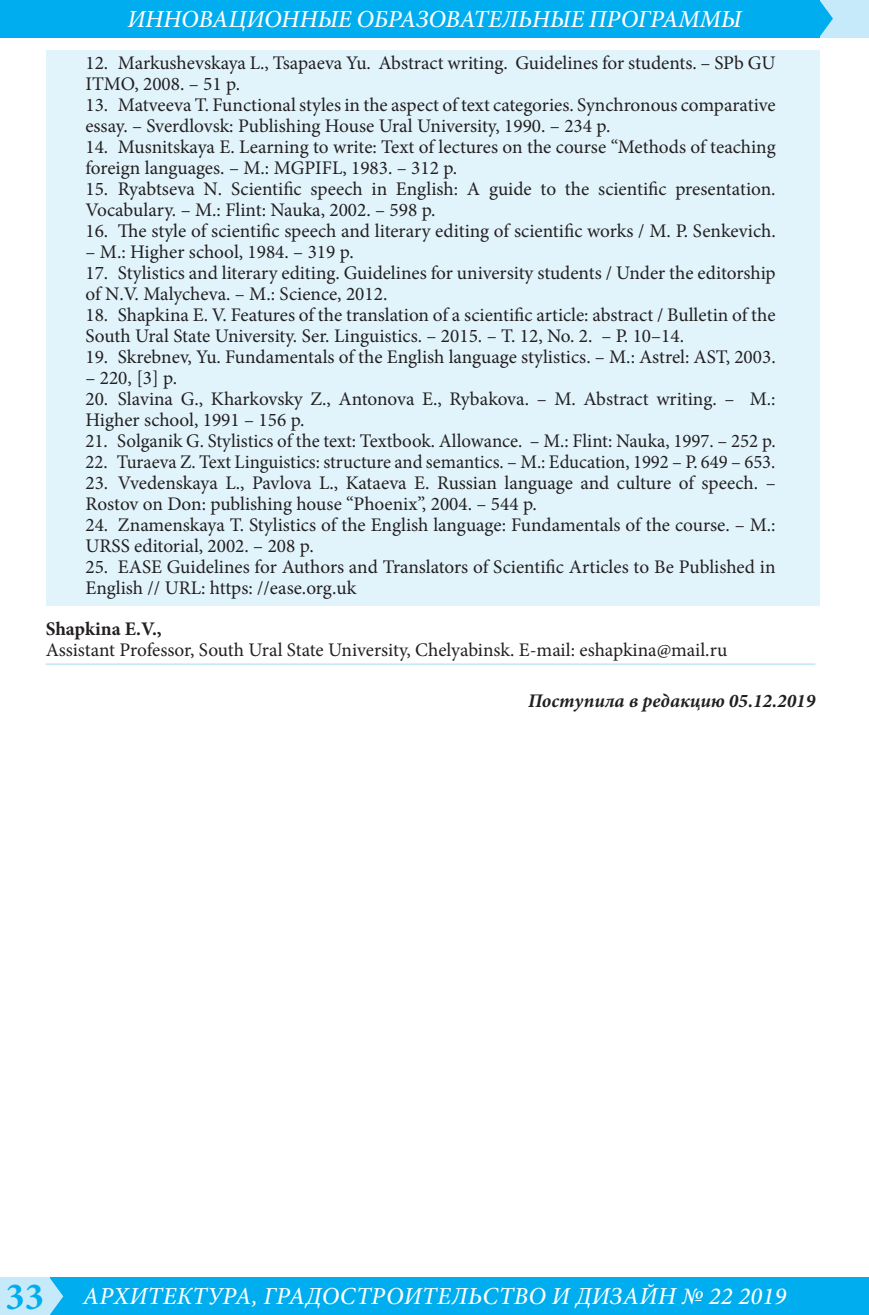
<style>
.page{position:relative;width:869px;height:1315px;background:#fff}
.page>*{position:absolute;margin:0;border:0;box-sizing:border-box;transform-origin:0 0}
.t1{font:italic 500 24.5px "Minion Pro";color:#fff}
.Авторы_в_конце_регал{font:19.25px/21px "Minion Pro";color:#231f20}
.Авторы_в_конце_Посту{font:italic 700 19.25px "Minion Pro";color:#231f20}
.Авторы_в_конце_стать{font:700 19.25px "Minion Pro";color:#231f20}
.s1{font-weight:700;font-style:normal;font-size:38.5px;color:#00aeef}
</style>
<div class="page">
<div style="left:46px;top:1277px;width:822px;height:38px;background:#00aeef"></div>
<div style="left:819px;top:0;width:49px;height:37px;background:#c6eafa"></div>
<div style="left:0;top:1277px;width:50px;height:38px;background:#c6eafa"></div>
<div style="left:0;top:0;width:819px;height:37px;background:#00aeef"></div>
<svg style="left:50px;top:1278px;width:13px;height:37px"></svg>
<svg style="left:819px;top:0;width:13px;height:37px"></svg>
<div style="left:46px;top:50px;width:773px;height:555px;background:#e1f4fc"></div>
<hr style="left:46px;top:663px;width:769px;height:2px;background:#c6eafa">
<p class="t1" style="left:127px;top:2px;width:615px">ИННОВАЦИОННЫЕ ОБРАЗОВАТЕЛЬНЫЕ ПРОГРАММЫ</p>
<p class="Авторы_в_конце_регал" style="left:85px;top:52px;width:691px">12. Markushevskaya L., Tsapaeva Yu. Abstract writing. Guidelines for students. – SPb GU<br>ITMO, 2008. – 51 p.</p>
<p class="Авторы_в_конце_регал" style="left:85px;top:94px;width:691px">13. Matveeva T. Functional styles in the aspect of text categories. Synchronous comparative essay. – Sverdlovsk: Publishing House Ural University, 1990. – 234 p.</p>
<p class="Авторы_в_конце_регал" style="left:85px;top:136px;width:691px">14. Musnitskaya E. Learning to write: Text of lectures on the course “Methods of teaching foreign languages. – M.: MGPIFL, 1983. – 312 p.</p>
<p class="Авторы_в_конце_регал" style="left:85px;top:178px;width:691px">15. Ryabtseva N. Scientific speech in English: A guide to the scientific presentation.<br>Vocabulary. – M.: Flint: Nauka, 2002. – 598 p.</p>
<p class="Авторы_в_конце_регал" style="left:85px;top:220px;width:691px">16. The style of scientific speech and literary editing of scientific works / M. P. Senkevich.</p>
<p class="Авторы_в_конце_регал" style="left:85px;top:241px;width:270px">– M.: Higher school, 1984. – 319 p.</p>
<p class="Авторы_в_конце_регал" style="left:85px;top:262px;width:691px">17. Stylistics and literary editing. Guidelines for university students / Under the editorship of N.V. Malycheva. – M.: Science, 2012.</p>
<p class="Авторы_в_конце_регал" style="left:85px;top:304px;width:691px">18. Shapkina E. V. Features of the translation of a scientific article: abstract / Bulletin of the<br>South Ural State University. Ser. Linguistics. – 2015. – T. 12, No. 2. – P. 10–14.</p>
<p class="Авторы_в_конце_регал" style="left:85px;top:346px;width:691px">19. Skrebnev, Yu. Fundamentals of the English language stylistics. – M.: Astrel: AST, 2003.</p>
<p class="Авторы_в_конце_регал" style="left:85px;top:367px;width:93px">– 220, [3] p.</p>
<p class="Авторы_в_конце_регал" style="left:85px;top:388px;width:691px">20. Slavina G., Kharkovsky Z., Antonova E., Rybakova. – M. Abstract writing. – M.:<br>Higher school, 1991 – 156 p.</p>
<p class="Авторы_в_конце_регал" style="left:85px;top:430px;width:691px">21. Solganik G. Stylistics of the text: Textbook. Allowance. – M.: Flint: Nauka, 1997. – 252 p.</p>
<p class="Авторы_в_конце_регал" style="left:85px;top:451px;width:691px">22. Turaeva Z. Text Linguistics: structure and semantics. – M.: Education, 1992 – P. 649 – 653.</p>
<p class="Авторы_в_конце_регал" style="left:85px;top:472px;width:691px">23. Vvedenskaya L., Pavlova L., Kataeva E. Russian language and culture of speech. –<br>Rostov on Don: publishing house “Phoenix”, 2004. – 544 p.</p>
<p class="Авторы_в_конце_регал" style="left:85px;top:514px;width:691px">24. Znamenskaya T. Stylistics of the English language: Fundamentals of the course. – M.:<br>URSS editorial, 2002. – 208 p.</p>
<p class="Авторы_в_конце_регал" style="left:85px;top:556px;width:691px">25. EASE Guidelines for Authors and Translators of Scientific Articles to Be Published in<br>English // URL: https: //ease.org.uk</p>
<p class="Авторы_в_конце_стать" style="left:46px;top:615px;width:117px">Shapkina E.V.,</p>
<p class="Авторы_в_конце_регал" style="left:46px;top:639px;width:682px">Assistant Professor, South Ural State University, Chelyabinsk. E-mail: eshapkina@mail.ru</p>
<p class="Авторы_в_конце_Посту" style="left:528px;top:687px;width:289px">Поступила в редакцию 05.12.2019</p>
<p class="t1" style="left:6px;top:1279px;width:781px"><span class="s1">33</span> АРХИТЕКТУРА, ГРАДОСТРОИТЕЛЬСТВО И ДИЗАЙН № 22 2019</p>
</div>
